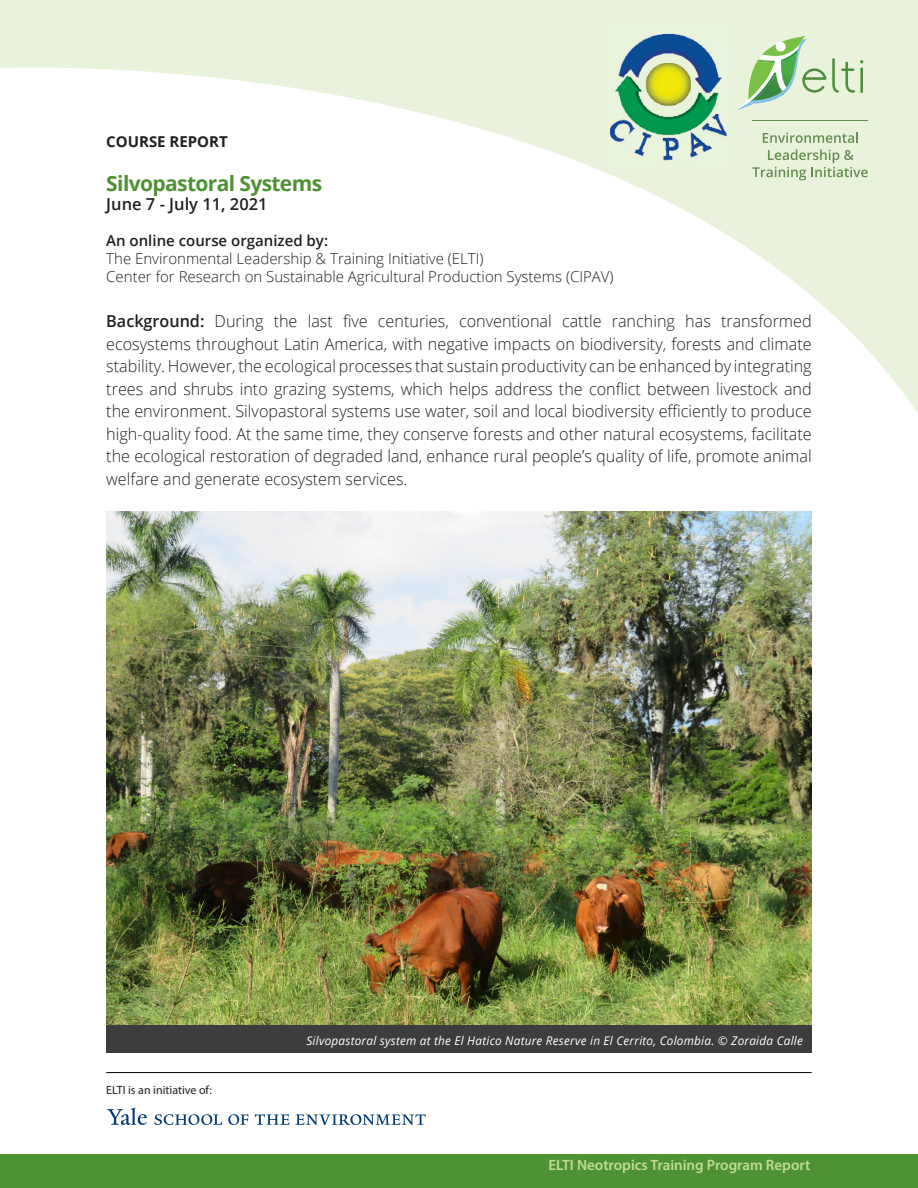
<style>
.page{position:relative;width:918px;height:1188px;background:#fff}
.page>*{position:absolute;margin:0;border:0;box-sizing:border-box;transform-origin:0 0}
.t1{font:700 21px "Open Sans";letter-spacing:-.03em;color:#4f9236}
.text{font:300 16.5px/22.5px "Open Sans";color:#231f20;text-align:justify}
.t2{font:600 16.5px "Open Sans";color:#231f20}
.t3{font:300 15px "Open Sans";color:#231f20}
.t4{font:600 15px "Myriad Pro";color:#bfdc92}
.t5{font:600 15px "Open Sans";color:#231f20}
.t6{font:700 15px "Open Sans";color:#231f20}
.text-2{font:italic 12px "Open Sans";letter-spacing:.02em;color:#fff}
.t7{font:12px "Myriad Pro";color:#231f20}
.s1{font-weight:600}
</style>
<div class="page">
<svg style="left:0;top:0;width:918px;height:414px"></svg>
<div style="left:0;top:1154px;width:918px;height:34px;background:#4f9236"></div>
<hr style="left:106px;top:1072px;width:706px;height:1px;background:#000">
<img style="left:106px;top:512px;width:706px;height:513px">
<svg style="left:737px;top:40px;width:89px;height:70px;background:#c0deb5"></svg>
<svg style="left:832px;top:58px;width:31px;height:35px"></svg>
<svg style="left:763px;top:132px;width:95px;height:11px"></svg>
<svg style="left:752px;top:150px;width:116px;height:30px;background:#cddebf"></svg>
<hr style="left:753px;top:121px;width:115px;height:1px;background:#638f53">
<svg style="left:107px;top:1108px;width:40px;height:17px"></svg>
<svg style="left:154px;top:1114px;width:68px;height:11px"></svg>
<svg style="left:228px;top:1114px;width:20px;height:11px"></svg>
<svg style="left:255px;top:1114px;width:34px;height:11px"></svg>
<svg style="left:295px;top:1114px;width:131px;height:11px"></svg>
<img style="left:609px;top:24px;width:118px;height:140px">
<div style="left:106px;top:1025px;width:706px;height:27px;background:#3d3d3d"></div>
<p class="t6" style="left:106px;top:131px;width:123px">COURSE REPORT</p>
<p class="t1" style="left:106px;top:168px;width:217px">Silvopastoral Systems</p>
<p class="t2" style="left:106px;top:193px;width:163px">June 7 - July 11, 2021</p>
<p class="t5" style="left:106px;top:231px;width:223px">An online course organized by:</p>
<p class="t3" style="left:106px;top:249px;width:379px">The Environmental Leadership &amp; Training Initiative (ELTI)</p>
<p class="t3" style="left:106px;top:267px;width:509px">Center for Research on Sustainable Agricultural Production Systems (CIPAV)</p>
<p class="text" style="left:106px;top:309px;width:707px"><span class="s1">Background:</span> During the last five centuries, conventional cattle ranching has transformed ecosystems throughout Latin America, with negative impacts on biodiversity, forests and climate stability. However, the ecological processes that sustain productivity can be enhanced by integrating trees and shrubs into grazing systems, which helps address the conflict between livestock and the environment. Silvopastoral systems use water, soil and local biodiversity efficiently to produce high-quality food. At the same time, they conserve forests and other natural ecosystems, facilitate the ecological restoration of degraded land, enhance rural people’s quality of life, promote animal welfare and generate ecosystem services.</p>
<p class="t7" style="left:106px;top:1083px;width:107px">ELTI is an initiative of:</p>
<p class="text-2" style="left:306px;top:1032px;width:498px">Silvopastoral system at the El Hatico Nature Reserve in El Cerrito, Colombia. © Zoraida Calle</p>
<p class="t4" style="left:548px;top:1155px;width:264px">ELTI Neotropics Training Program Report</p>
</div>
